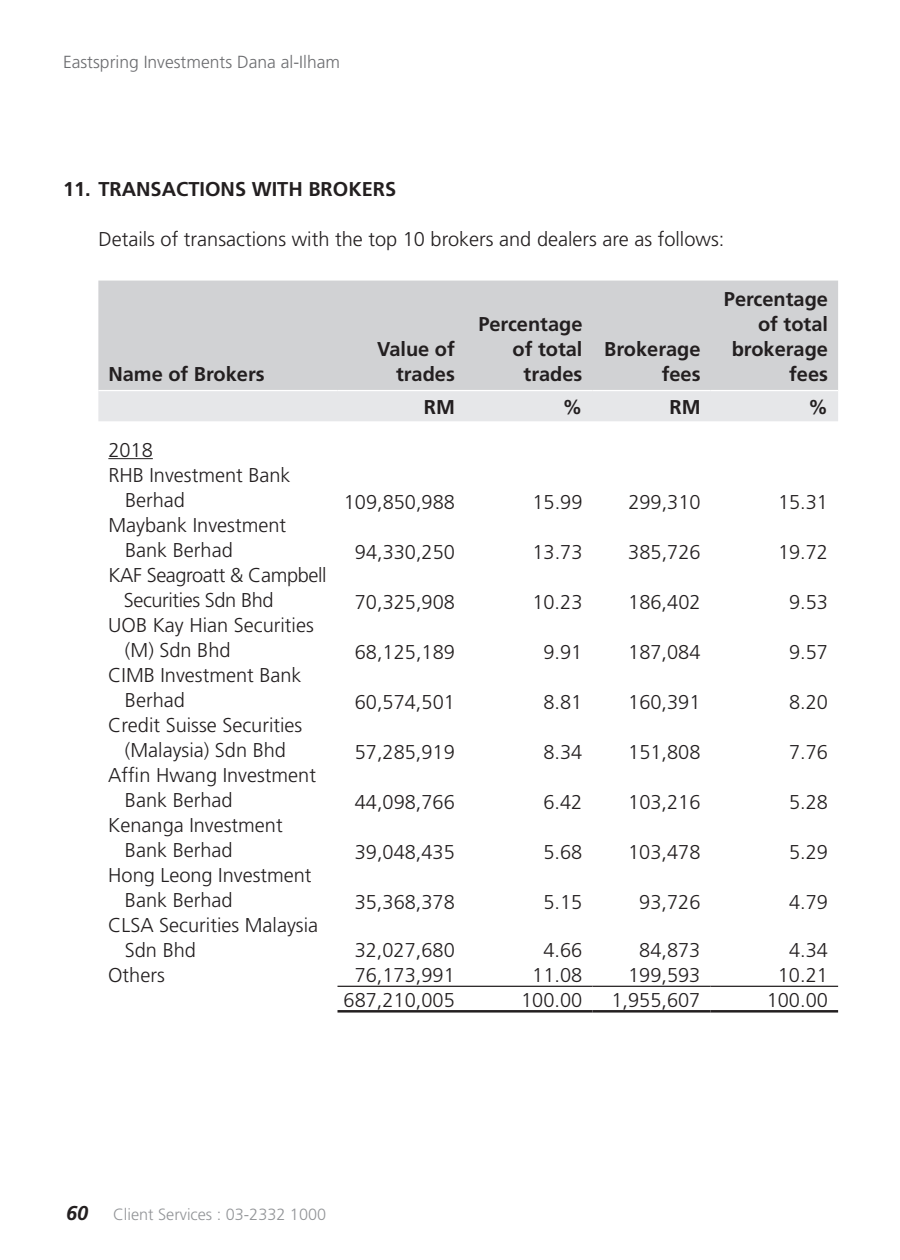
<style>
.page{position:relative;width:900px;height:1260px;background:#fff}
.page>*{position:absolute;margin:0;border:0;box-sizing:border-box;transform-origin:0 0}
.t1{font:300 20px/25px "Frutiger";color:#231f20}
.t2{font:700 20px/25px "Frutiger";color:#231f20;text-align:right}
.t3{font:300 20px/25px "Frutiger";letter-spacing:-.02em;color:#231f20}
.t4{font:300 17.5px "Frutiger";color:#6c6d70}
.t5{font:300 16.25px "Frutiger";color:#939598}
.s1{font-weight:700;font-style:italic;font-size:20px;color:#231f20}
</style>
<div class="page">
<div style="left:98px;top:281px;width:740px;height:109px;background:#d1d2d4"></div>
<div style="left:98px;top:391px;width:740px;height:30px;background:#e6e7e9"></div>
<hr style="left:338px;top:1010px;width:127px;height:3px;background:#231f20">
<hr style="left:465px;top:1010px;width:127px;height:3px;background:#231f20">
<hr style="left:592px;top:1010px;width:119px;height:3px;background:#231f20">
<hr style="left:711px;top:1010px;width:127px;height:3px;background:#231f20">
<hr style="left:338px;top:986px;width:127px;height:1px;background:#231f20">
<hr style="left:465px;top:986px;width:127px;height:1px;background:#231f20">
<hr style="left:592px;top:986px;width:119px;height:1px;background:#231f20">
<hr style="left:711px;top:986px;width:127px;height:1px;background:#231f20">
<hr style="left:108px;top:458px;width:45px;height:1px;background:#231f20">
<p class="t4" style="left:63px;top:52px;width:279px">Eastspring Investments Dana al-Ilham</p>
<p class="t2" style="left:63px;top:176px;width:335px">11. TRANSACTIONS WITH BROKERS</p>
<p class="t1" style="left:98px;top:226px;width:628px">Details of transactions with the top 10 brokers and dealers are as follows:</p>
<p class="t2" style="left:108px;top:361px;width:158px">Name of Brokers</p>
<p class="t2" style="left:377px;top:336px;width:79px">Value of trades</p>
<p class="t2" style="left:478px;top:311px;width:106px">Percentage of total trades</p>
<p class="t2" style="left:604px;top:336px;width:98px">Brokerage fees</p>
<p class="t2" style="left:724px;top:286px;width:106px">Percentage of total brokerage fees</p>
<p class="t2" style="left:424px;top:394px;width:33px">RM</p>
<p class="t2" style="left:562px;top:394px;width:21px">%</p>
<p class="t2" style="left:670px;top:394px;width:33px">RM</p>
<p class="t2" style="left:808px;top:394px;width:21px">%</p>
<p class="t1" style="left:108px;top:437px;width:46px">2018</p>
<p class="t1" style="left:108px;top:462px;width:184px">RHB Investment Bank</p>
<p class="t1" style="left:125px;top:487px;width:62px">Berhad</p>
<p class="t1" style="left:344px;top:489px;width:113px">109,850,988</p>
<p class="t1" style="left:532px;top:489px;width:52px">15.99</p>
<p class="t1" style="left:628px;top:489px;width:74px">299,310</p>
<p class="t1" style="left:778px;top:489px;width:52px">15.31</p>
<p class="t1" style="left:125px;top:512px;width:163px;text-indent:-17px">Maybank Investment<br>Bank Berhad</p>
<p class="t1" style="left:355px;top:539px;width:102px">94,330,250</p>
<p class="t1" style="left:532px;top:539px;width:52px">13.73</p>
<p class="t1" style="left:628px;top:539px;width:74px">385,726</p>
<p class="t1" style="left:778px;top:539px;width:52px">19.72</p>
<p class="t3" style="left:124px;top:562px;width:204px;text-indent:-15px">KAF Seagroatt &amp; Campbell<br>Securities Sdn Bhd</p>
<p class="t1" style="left:125px;top:612px;width:190px;text-indent:-17px">UOB Kay Hian Securities (M) Sdn Bhd</p>
<p class="t1" style="left:125px;top:662px;width:178px;text-indent:-17px">CIMB Investment Bank<br>Berhad</p>
<p class="t1" style="left:108px;top:712px;width:196px;text-align:center">Credit Suisse Securities (Malaysia) Sdn Bhd</p>
<p class="t1" style="left:125px;top:762px;width:193px;text-indent:-17px">Affin Hwang Investment<br>Bank Berhad</p>
<p class="t1" style="left:125px;top:812px;width:159px;text-indent:-17px">Kenanga Investment<br>Bank Berhad</p>
<p class="t1" style="left:125px;top:862px;width:188px;text-indent:-17px">Hong Leong Investment<br>Bank Berhad</p>
<p class="t1" style="left:125px;top:912px;width:195px;text-indent:-17px">CLSA Securities Malaysia<br>Sdn Bhd</p>
<p class="t1" style="left:355px;top:589px;width:102px">70,325,908</p>
<p class="t1" style="left:532px;top:589px;width:52px">10.23</p>
<p class="t1" style="left:628px;top:589px;width:74px">186,402</p>
<p class="t1" style="left:789px;top:589px;width:40px">9.53</p>
<p class="t1" style="left:355px;top:639px;width:102px">68,125,189</p>
<p class="t1" style="left:544px;top:639px;width:40px">9.91</p>
<p class="t1" style="left:628px;top:639px;width:74px">187,084</p>
<p class="t1" style="left:789px;top:639px;width:40px">9.57</p>
<p class="t1" style="left:355px;top:689px;width:102px">60,574,501</p>
<p class="t1" style="left:543px;top:689px;width:40px">8.81</p>
<p class="t1" style="left:628px;top:689px;width:74px">160,391</p>
<p class="t1" style="left:789px;top:689px;width:40px">8.20</p>
<p class="t1" style="left:355px;top:739px;width:102px">57,285,919</p>
<p class="t1" style="left:543px;top:739px;width:40px">8.34</p>
<p class="t1" style="left:628px;top:739px;width:74px">151,808</p>
<p class="t1" style="left:789px;top:739px;width:40px">7.76</p>
<p class="t1" style="left:355px;top:789px;width:102px">44,098,766</p>
<p class="t1" style="left:543px;top:789px;width:40px">6.42</p>
<p class="t1" style="left:628px;top:789px;width:74px">103,216</p>
<p class="t1" style="left:789px;top:789px;width:40px">5.28</p>
<p class="t1" style="left:355px;top:839px;width:102px">39,048,435</p>
<p class="t1" style="left:543px;top:839px;width:40px">5.68</p>
<p class="t1" style="left:628px;top:839px;width:74px">103,478</p>
<p class="t1" style="left:789px;top:839px;width:40px">5.29</p>
<p class="t1" style="left:355px;top:889px;width:102px">35,368,378</p>
<p class="t1" style="left:543px;top:889px;width:40px">5.15</p>
<p class="t1" style="left:639px;top:889px;width:63px">93,726</p>
<p class="t1" style="left:789px;top:889px;width:40px">4.79</p>
<p class="t1" style="left:355px;top:937px;width:102px">32,027,680</p>
<p class="t1" style="left:543px;top:937px;width:40px">4.66</p>
<p class="t1" style="left:639px;top:937px;width:63px">84,873</p>
<p class="t1" style="left:789px;top:937px;width:40px">4.34</p>
<p class="t1" style="left:108px;top:962px;width:58px">Others</p>
<p class="t1" style="left:355px;top:962px;width:102px">76,173,991</p>
<p class="t1" style="left:532px;top:962px;width:52px">11.08</p>
<p class="t1" style="left:628px;top:962px;width:74px">199,593</p>
<p class="t1" style="left:778px;top:962px;width:52px">10.21</p>
<p class="t1" style="left:344px;top:987px;width:113px">687,210,005</p>
<p class="t1" style="left:521px;top:987px;width:63px">100.00</p>
<p class="t1" style="left:611px;top:987px;width:90px">1,955,607</p>
<p class="t1" style="left:767px;top:987px;width:63px">100.00</p>
<p class="t5" style="left:66px;top:1205px;width:262px"><span class="s1">60</span> Client Services : 03-2332 1000</p>
</div>
